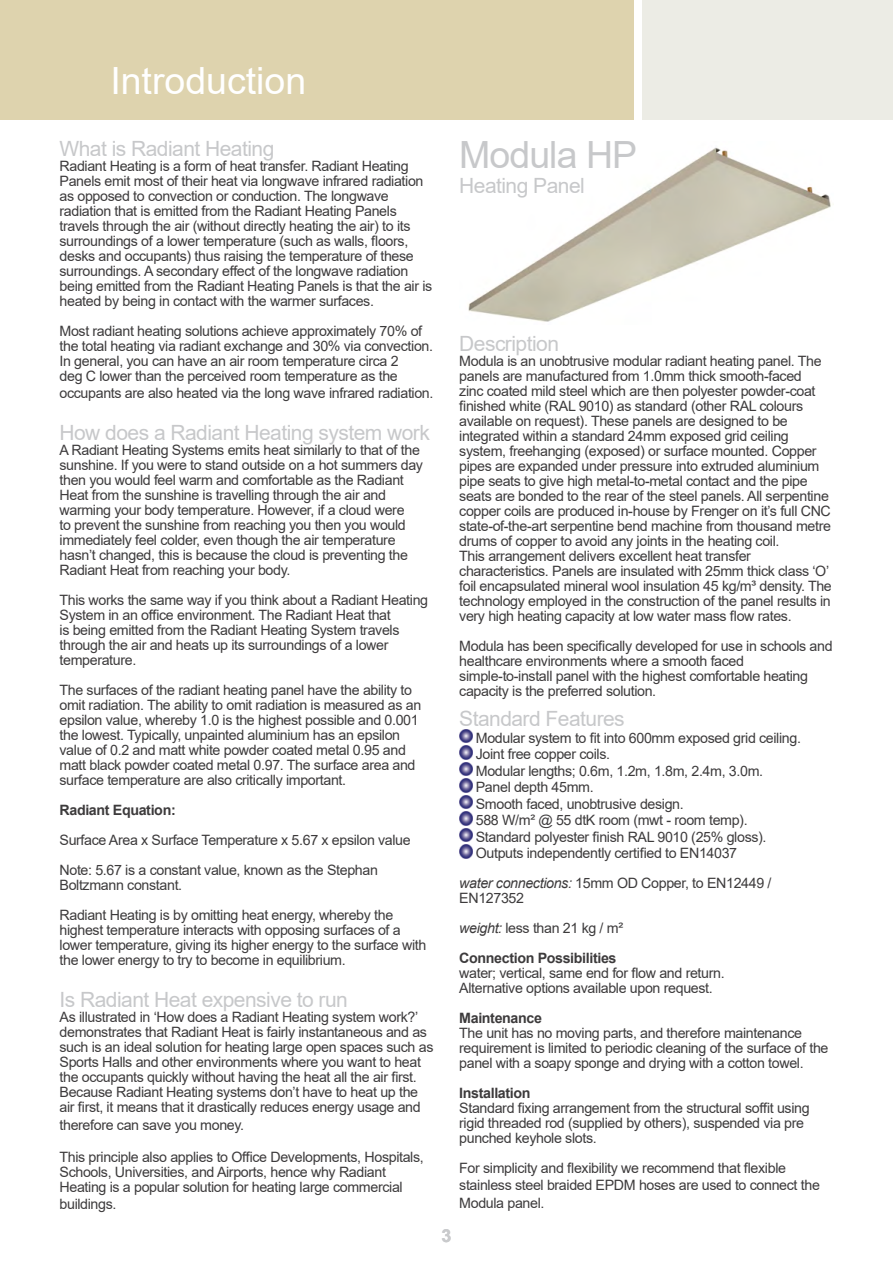
<style>
.page{position:relative;width:893px;height:1263px;background:#fff}
.page>*{position:absolute;margin:0;border:0;box-sizing:border-box;transform-origin:0 0}
.t1{font:37.5px "Arial";color:#fff}
.t2{font:37.5px "Arial";letter-spacing:-.025em;color:#c7c8ca}
.t3{font:21px "Arial";letter-spacing:-.025em;color:#c7c8ca}
.t4{font:700 18px "Arial";color:#c9cacc}
.t5{font:14.25px/15px "Arial";letter-spacing:-.025em;color:#3d3b3c}
.t6{font:700 14.25px/30px "Arial";letter-spacing:-.025em;color:#3d3b3c}
.s1{font-style:italic}
.s2{font-weight:400;font-style:italic}
.s3{font-weight:400}
</style>
<div class="page">
<img style="left:468px;top:147px;width:363px;height:175px">
<div style="left:642px;top:0;width:251px;height:119px;background:#ecece5"></div>
<div style="left:0;top:0;width:634px;height:119px;background:#ded3ae"></div>
<img style="left:459px;top:729px;width:14px;height:14px">
<img style="left:459px;top:746px;width:14px;height:13px">
<img style="left:459px;top:762px;width:14px;height:14px">
<img style="left:459px;top:779px;width:14px;height:13px">
<img style="left:459px;top:795px;width:14px;height:14px">
<img style="left:459px;top:812px;width:14px;height:13px">
<img style="left:459px;top:828px;width:14px;height:14px">
<img style="left:459px;top:845px;width:14px;height:13px">
<h1 class="t1" style="left:110px;top:55px;width:197px">Introduction</h1>
<h1 class="t1" style="left:112px;top:55px;width:204px">Header Title</h1>
<h2 class="t3" style="left:60px;top:134px;width:216px">What is Radiant Heating</h2>
<p class="t5" style="left:60px;top:158px;width:374px">Radiant Heating is a form of heat transfer. Radiant Heating Panels emit most of their heat via longwave infrared radiation as opposed to convection or conduction. The longwave radiation that is emitted from the Radiant Heating Panels travels through the air (without directly heating the air) to its surroundings of a lower temperature (such as walls, floors, desks and occupants) thus raising the temperature of these surroundings. A secondary effect of the longwave radiation being emitted from the Radiant Heating Panels is that the air is heated by being in contact with the warmer surfaces.</p>
<p class="t5" style="left:60px;top:323px;width:375px">Most radiant heating solutions achieve approximately 70% of the total heating via radiant exchange and 30% via convection.<br>In general, you can have an air room temperature circa 2<br>deg C lower than the perceived room temperature as the</p>
<p class="t5" style="left:60px;top:385px;width:375px">occupants are also heated via the long wave infrared radiation.</p>
<h2 class="t3" style="left:60px;top:418px;width:372px">How does a Radiant Heating system work</h2>
<p class="t5" style="left:60px;top:442px;width:365px">A Radiant Heating Systems emits heat similarly to that of the sunshine. If you were to stand outside on a hot summers day then you would feel warm and comfortable as the Radiant Heat from the sunshine is travelling through the air and warming your body temperature. However, if a cloud were<br>to prevent the sunshine from reaching you then you would immediately feel colder, even though the air temperature hasn’t changed, this is because the cloud is preventing the Radiant Heat from reaching your body.</p>
<p class="t5" style="left:60px;top:592px;width:370px">This works the same way if you think about a Radiant Heating System in an office environment. The Radiant Heat that<br>is being emitted from the Radiant Heating System travels through the air and heats up its surroundings of a lower temperature.</p>
<p class="t5" style="left:60px;top:682px;width:363px">The surfaces of the radiant heating panel have the ability to omit radiation. The ability to omit radiation is measured as an epsilon value, whereby 1.0 is the highest possible and 0.001 the lowest. Typically, unpainted aluminium has an epsilon value of 0.2 and matt white powder coated metal 0.95 and matt black powder coated metal 0.97. The surface area and surface temperature are also critically important.</p>
<p class="t6" style="left:60px;top:795px;width:118px">Radiant Equation:</p>
<p class="t5" style="left:60px;top:825px;width:353px;line-height:30px">Surface Area x Surface Temperature x 5.67 x epsilon value<br>Note: 5.67 is a constant value, known as the Stephan</p>
<p class="t5" style="left:60px;top:870px;width:335px;line-height:30px">Boltzmann constant.<br>Radiant Heating is by omitting heat energy, whereby the</p>
<p class="t5" style="left:60px;top:923px;width:368px">highest temperature interacts with opposing surfaces of a lower temperature, giving its higher energy to the surface with the lower energy to try to become in equilibrium.</p>
<h2 class="t3" style="left:60px;top:985px;width:290px">Is Radiant Heat expensive to run</h2>
<p class="t5" style="left:60px;top:1010px;width:375px">As illustrated in ‘How does a Radiant Heating system work?’ demonstrates that Radiant Heat is fairly instantaneous and as such is an ideal solution for heating large open spaces such as Sports Halls and other environments where you want to heat the occupants quickly without having the heat all the air first.<br>Because Radiant Heating systems don’t have to heat up the air first, it means that it drastically reduces energy usage and</p>
<p class="t5" style="left:60px;top:1117px;width:186px">therefore can save you money.</p>
<p class="t5" style="left:60px;top:1149px;width:366px">This principle also applies to Office Developments, Hospitals,<br>Schools, Universities, and Airports, hence why Radiant<br>Heating is a popular solution for heating large commercial</p>
<p class="t5" style="left:60px;top:1196px;width:58px">buildings.</p>
<h1 class="t2" style="left:459px;top:129px;width:179px">Modula HP</h1>
<h2 class="t3" style="left:459px;top:171px;width:127px">Heating Panel</h2>
<p class="t4" style="left:441px;top:1223px;width:12px">3</p>
<h2 class="t3" style="left:459px;top:329px;width:101px">Description</h2>
<p class="t5" style="left:459px;top:354px;width:374px">Modula is an unobtrusive modular radiant heating panel. The panels are manufactured from 1.0mm thick smooth-faced<br>zinc coated mild steel which are then polyester powder-coat finished white (RAL 9010) as standard (other RAL colours available on request). These panels are designed to be integrated within a standard 24mm exposed grid ceiling system, freehanging (exposed) or surface mounted. Copper pipes are expanded under pressure into extruded aluminium pipe seats to give high metal-to-metal contact and the pipe seats are bonded to the rear of the steel panels. All serpentine copper coils are produced in-house by Frenger on it’s full CNC state-of-the-art serpentine bend machine from thousand metre drums of copper to avoid any joints in the heating coil.<br>This arrangement delivers excellent heat transfer characteristics. Panels are insulated with 25mm thick class ‘O’ foil encapsulated mineral wool insulation 45 kg/m³ density. The technology employed in the construction of the panel results in very high heating capacity at low water mass flow rates.</p>
<p class="t5" style="left:459px;top:639px;width:375px">Modula has been specifically developed for use in schools and healthcare environments where a smooth faced simple-to-install panel with the highest comfortable heating capacity is the preferred solution.</p>
<h2 class="t3" style="left:459px;top:704px;width:167px">Standard Features</h2>
<p class="t5" style="left:476px;top:729px;width:327px;line-height:16.5px">Modular system to fit into 600mm exposed grid ceiling.<br>Joint free copper coils.<br>Modular lengths; 0.6m, 1.2m, 1.8m, 2.4m, 3.0m.<br>Panel depth 45mm.<br>Smooth faced, unobtrusive design.<br>588 W/m² @ 55 dtK room (mwt - room temp).<br>Standard polyester finish RAL 9010 (25% gloss).<br>Outputs independently certified to EN14037</p>
<p class="t5" style="left:459px;top:876px;width:314px"><span class="s1">water connections:</span> 15mm OD Copper, to EN12449 /<br>EN127352</p>
<p class="t6" style="left:459px;top:913px;width:165px"><span class="s2">weight:</span> <span class="s3">less than 21 kg / m²<br></span>Connection Possibilities</p>
<p class="t5" style="left:459px;top:966px;width:267px">water; vertical, same end for flow and return.<br>Alternative options available upon request.</p>
<p class="t6" style="left:459px;top:1003px;width:84px">Maintenance</p>
<p class="t5" style="left:459px;top:1026px;width:371px">The unit has no moving parts, and therefore maintenance requirement is limited to periodic cleaning of the surface of the panel with a soapy sponge and drying with a cotton towel.</p>
<p class="t6" style="left:459px;top:1078px;width:73px">Installation</p>
<p class="t5" style="left:459px;top:1101px;width:352px">Standard fixing arrangement from the structural soffit using rigid threaded rod (supplied by others), suspended via pre punched keyhole slots.</p>
<p class="t5" style="left:459px;top:1160px;width:362px;line-height:17.1px">For simplicity and flexibility we recommend that flexible stainless steel braided EPDM hoses are used to connect the<br>Modula panel.</p>
</div>
